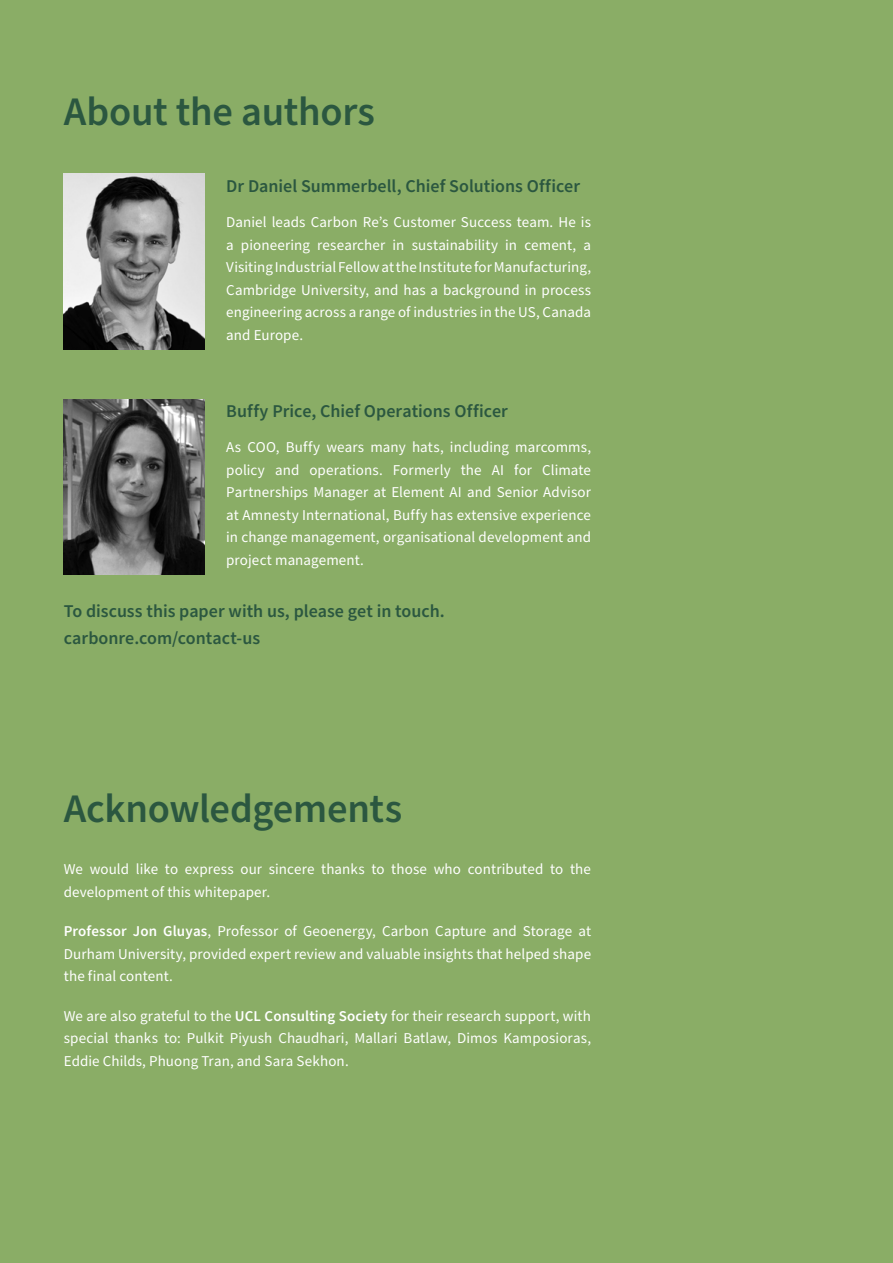
<style>
.page{position:relative;width:893px;height:1263px;background:#8aad66}
.page>*{position:absolute;margin:0;border:0;box-sizing:border-box;transform-origin:0 0}
.t1{font:600 40.5px "Mada";letter-spacing:-.01em;color:#2b5740}
.t2{font:600 18px/26.7px "Mada";color:#2b5740}
.t3{font:15px/22.5px "Mada";letter-spacing:.005em;color:#fff;text-align:justify}
.s1{font-weight:600}
</style>
<div class="page">
<img style="left:64px;top:399px;width:141px;height:176px">
<img style="left:64px;top:174px;width:141px;height:175px">
<h1 class="t1" style="left:64px;top:79px;width:313px">About the authors</h1>
<p class="t2" style="left:226px;top:172px;width:355px">Dr Daniel Summerbell, Chief Solutions Officer</p>
<p class="t3" style="left:226px;top:211px;width:366px">Daniel leads Carbon Re’s Customer Success team. He is a pioneering researcher in sustainability in cement, a Visiting Industrial Fellow at the Institute for Manufacturing, Cambridge University, and has a background in process engineering across a range of industries in the US, Canada and Europe.</p>
<p class="t2" style="left:226px;top:397px;width:283px">Buffy Price, Chief Operations Officer</p>
<p class="t3" style="left:226px;top:436px;width:366px">As COO, Buffy wears many hats, including marcomms, policy and operations. Formerly the AI for Climate Partnerships Manager at Element AI and Senior Advisor at Amnesty International, Buffy has extensive experience in change management, organisational development and project management.</p>
<p class="t2" style="left:64px;top:597px;width:383px">To discuss this paper with us, please get in touch. carbonre.com/contact-us</p>
<h1 class="t1" style="left:64px;top:777px;width:340px">Acknowledgements</h1>
<p class="t3" style="left:64px;top:858px;width:529px">We would like to express our sincere thanks to those who contributed to the development of this whitepaper.</p>
<p class="t3" style="left:64px;top:920px;width:529px"><span class="s1">Professor Jon Gluyas</span>, Professor of Geoenergy, Carbon Capture and Storage at Durham University, provided expert review and valuable insights that helped shape the final content.</p>
<p class="t3" style="left:64px;top:1004px;width:529px">We are also grateful to the <span class="s1">UCL Consulting Society</span> for their research support, with special thanks to: Pulkit Piyush Chaudhari, Mallari Batlaw, Dimos Kamposioras, Eddie Childs, Phuong Tran, and Sara Sekhon.</p>
</div>
